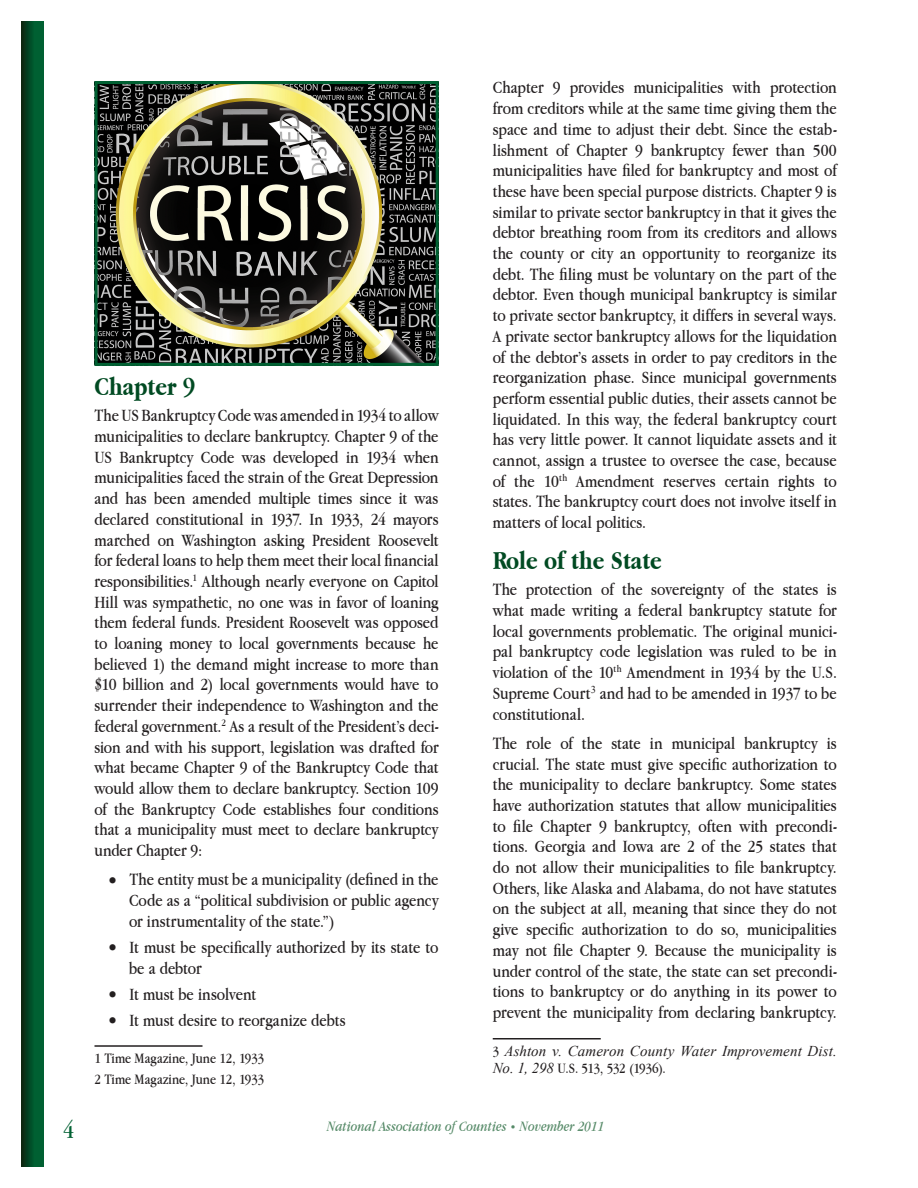
<style>
.page{position:relative;width:918px;height:1188px;background:#fff}
.page>*{position:absolute;margin:0;border:0;box-sizing:border-box;transform-origin:0 0}
.Section{font:700 27px "Apple Garamond";color:#004a22}
.page_number{font:25.5px "Apple Garamond";color:#006032}
.basic_body_text{font:18px/20.7px "Apple Garamond";color:#231f20;text-align:justify}
._1st_level_Bullets{font:18px/20.7px "Apple Garamond";color:#231f20;text-align:justify}
.endnotes{font:italic 15px/17.2px "Times New Roman";letter-spacing:.005em;color:#231f20}
.endnotes-2{font:15px "Apple Garamond";letter-spacing:-.005em;color:#231f20}
.Paragraph_Style_1{font:italic 15px "Apple Garamond";letter-spacing:.005em;color:#568a68}
.s1{font-size:21px}
.s2{font-family:"Apple Garamond";font-style:normal}
.s3{font-size:11.25px}
</style>
<div class="page">
<svg style="left:22px;top:22px;width:21px;height:1144px"></svg>
<hr style="left:94px;top:1045px;width:108px;height:2px;background:#231f20">
<hr style="left:493px;top:1038px;width:108px;height:2px;background:#231f20">
<img style="left:98px;top:85px;width:337px;height:277px">
<div style="left:94px;top:81px;width:345px;height:285px;border:3px solid #006032"></div>
<p class="page_number" style="left:63px;top:1115px;width:13px">4</p>
<p class="Section" style="left:94px;top:372px;width:103px">Chapter 9</p>
<p class="basic_body_text" style="left:94px;top:405px;width:346px">The US Bankruptcy Code was amended in 1934 to allow municipalities to declare bankruptcy. Chapter 9 of the US Bankruptcy Code was developed in 1934 when municipalities faced the strain of the Great Depression and has been amended multiple times since it was declared constitutional in 1937. In 1933, 24 mayors marched on Washington asking President Roosevelt for federal loans to help them meet their local financial responsibilities.<sup>1</sup> Although nearly everyone on Capitol Hill was sympathetic, no one was in favor of loaning them federal funds. President Roosevelt was opposed to loaning money to local governments because he believed 1) the demand might increase to more than $10 billion and 2) local governments would have to surrender their independence to Washington and the federal government.<sup>2</sup> As a result of the President’s deci&shy;sion and with his support, legislation was drafted for what became Chapter 9 of the Bankruptcy Code that would allow them to declare bankruptcy. Section 109 of the Bankruptcy Code establishes four conditions that a municipality must meet to declare bankruptcy under Chapter 9:</p>
<p class="_1st_level_Bullets" style="left:129px;top:869px;width:311px;text-indent:-22px"><span class="s1">•</span> The entity must be a municipality (defined in the Code as a “political subdivision or public agency or instrumentality of the state.”)</p>
<p class="_1st_level_Bullets" style="left:129px;top:936px;width:311px;text-indent:-22px"><span class="s1">•</span> It must be specifically authorized by its state to be a debtor</p>
<p class="_1st_level_Bullets" style="left:106px;top:983px;width:151px"><span class="s1">•</span> It must be insolvent</p>
<p class="_1st_level_Bullets" style="left:106px;top:1009px;width:241px"><span class="s1">•</span> It must desire to reorganize debts</p>
<p class="endnotes-2" style="left:94px;top:1050px;width:171px">1 Time Magazine, June 12, 1933</p>
<p class="endnotes-2" style="left:94px;top:1070px;width:171px">2 Time Magazine, June 12, 1933</p>
<p class="basic_body_text" style="left:493px;top:77px;width:346px">Chapter 9 provides municipalities with protection from creditors while at the same time giving them the space and time to adjust their debt. Since the estab&shy;lishment of Chapter 9 bankruptcy fewer than 500 municipalities have filed for bankruptcy and most of these have been special purpose districts. Chapter 9 is similar to private sector bankruptcy in that it gives the debtor breathing room from its creditors and allows the county or city an opportunity to reorganize its debt. The filing must be voluntary on the part of the debtor. Even though municipal bankruptcy is similar to private sector bankruptcy, it differs in several ways.<br>A private sector bankruptcy allows for the liquidation of the debtor’s assets in order to pay creditors in the reorganization phase. Since municipal governments perform essential public duties, their assets cannot be liquidated. In this way, the federal bankruptcy court has very little power. It cannot liquidate assets and it cannot, assign a trustee to oversee the case, because of the 10<sup>th</sup> Amendment reserves certain rights to states. The bankruptcy court does not involve itself in matters of local politics.</p>
<p class="Section" style="left:493px;top:545px;width:171px">Role of the State</p>
<p class="basic_body_text" style="left:493px;top:579px;width:346px">The protection of the sovereignty of the states is what made writing a federal bankruptcy statute for local governments problematic. The original munici&shy;pal bankruptcy code legislation was ruled to be in violation of the 10<sup>th</sup> Amendment in 1934 by the U.S.<br>Supreme Court<sup>3</sup> and had to be amended in 1937 to be constitutional.</p>
<p class="basic_body_text" style="left:493px;top:732px;width:346px">The role of the state in municipal bankruptcy is crucial. The state must give specific authorization to the municipality to declare bankruptcy. Some states have authorization statutes that allow municipalities to file Chapter 9 bankruptcy, often with precondi&shy;tions. Georgia and Iowa are 2 of the 25 states that do not allow their municipalities to file bankruptcy.<br>Others, like Alaska and Alabama, do not have statutes on the subject at all, meaning that since they do not give specific authorization to do so, municipalities may not file Chapter 9. Because the municipality is under control of the state, the state can set precondi&shy;tions to bankruptcy or do anything in its power to prevent the municipality from declaring bankruptcy.</p>
<p class="endnotes" style="left:493px;top:1042px;width:346px"><span class="s2">3</span> Ashton v. Cameron County Water Improvement Dist.<br>No. 1, 298 <span class="s2">U.S. 513, 532 (1936).</span></p>
<p class="Paragraph_Style_1" style="left:327px;top:1117px;width:279px">National Association of Counties <span class="s3">•</span> November 2011</p>
</div>
